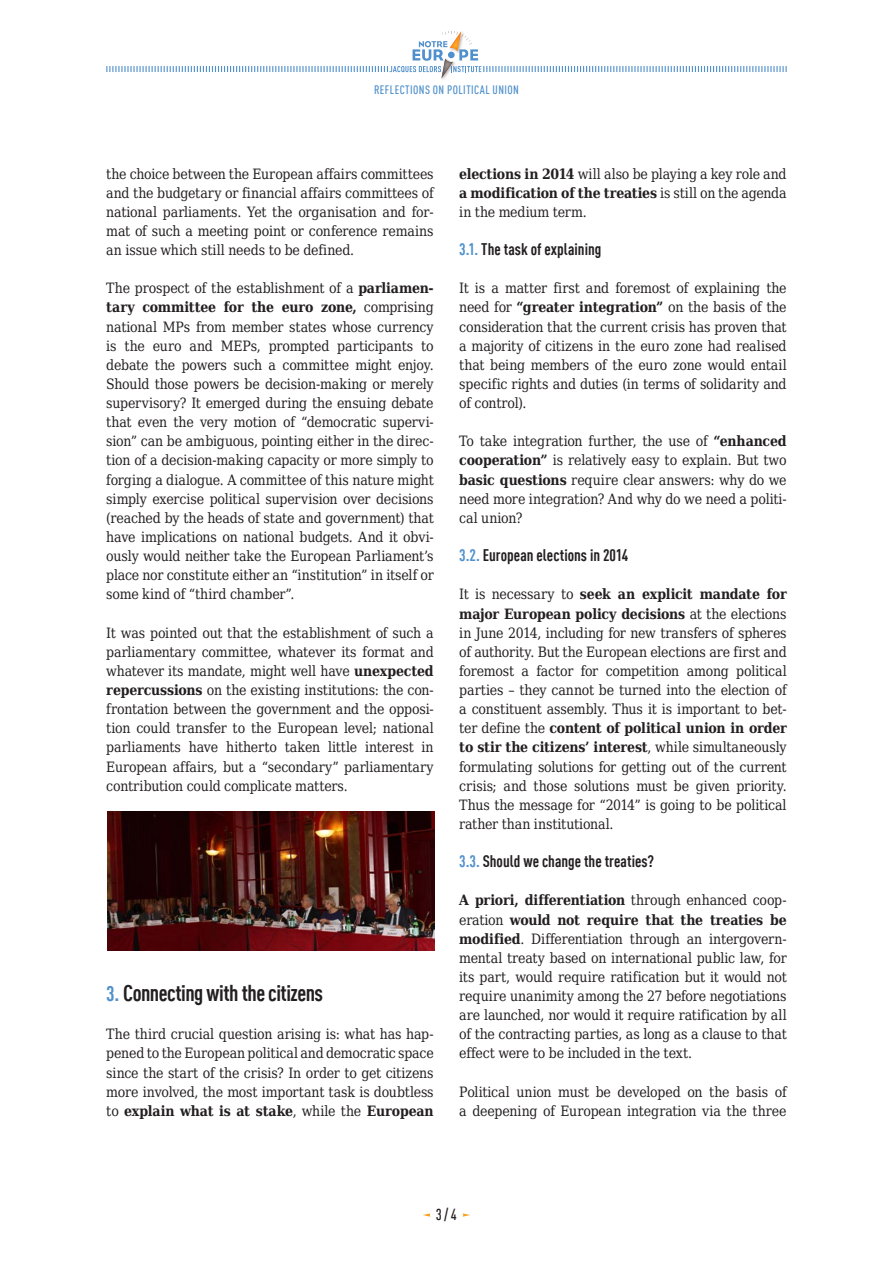
<style>
.page{position:relative;width:893px;height:1263px;background:#fff}
.page>*{position:absolute;margin:0;border:0;box-sizing:border-box;transform-origin:0 0}
.SYN_Titre1{font:700 condensed 22.5px "DIN Offc Pro";letter-spacing:-.02em;color:#231f20}
.SYN_Titre2{font:700 condensed 16.5px "DIN Offc Pro";color:#231f20}
.t1{font:500 condensed 15.75px "DIN Offc Pro";color:#231f20}
.SYN_Courant{font:14.25px/19.2px "DejaVu Serif Condensed";letter-spacing:-.01em;color:#231f20;text-align:justify}
.t2{font:500 condensed 12px "DIN Offc Pro";color:#5090cc}
.s1{font-weight:700}
.s2{font-size:21px;color:#5090cc}
.s3{color:#5090cc}
</style>
<div class="page">
<svg style="left:423px;top:1213px;width:7px;height:4px"></svg>
<svg style="left:463px;top:1213px;width:7px;height:4px"></svg>
<svg style="left:106px;top:31px;width:681px;height:47px"></svg>
<img style="left:108px;top:811px;width:326px;height:139px">
<p class="t2" style="left:374px;top:81px;width:12px">REFLECTIONS</p>
<p class="t2" style="left:433px;top:81px;width:20px">ON POLITICAL</p>
<p class="t2" style="left:493px;top:81px;width:6px">UNION</p>
<p class="SYN_Courant" style="left:106px;top:163px;width:329px">the choice between the European affairs committees and the budgetary or financial affairs committees of national parliaments. Yet the organisation and for&shy;mat of such a meeting point or conference remains an issue which still needs to be defined.</p>
<p class="SYN_Courant" style="left:106px;top:277px;width:329px">The prospect of the establishment of a <span class="s1">parliamen&shy;tary committee for the euro zone,</span> comprising national MPs from member states whose currency is the euro and MEPs, prompted participants to debate the powers such a committee might enjoy.<br>Should those powers be decision-making or merely supervisory? It emerged during the ensuing debate that even the very motion of “democratic supervi&shy;sion” can be ambiguous, pointing either in the direc&shy;tion of a decision-making capacity or more simply to forging a dialogue. A committee of this nature might simply exercise political supervision over decisions (reached by the heads of state and government) that have implications on national budgets. And it obvi&shy;ously would neither take the European Parliament’s place nor constitute either an “institution” in itself or some kind of “third chamber”.</p>
<p class="SYN_Courant" style="left:106px;top:622px;width:329px">It was pointed out that the establishment of such a parliamentary committee, whatever its format and whatever its mandate, might well have <span class="s1">unexpected repercussions</span> on the existing institutions: the con&shy;frontation between the government and the opposi&shy;tion could transfer to the European level; national parliaments have hitherto taken little interest in European affairs, but a “secondary” parliamentary contribution could complicate matters.</p>
<p class="SYN_Titre1" style="left:106px;top:976px;width:218px"><span class="s2">3.</span> Connecting with the citizens</p>
<p class="SYN_Courant" style="left:106px;top:1023px;width:329px">The third crucial question arising is: what has hap&shy;pened to the European political and democratic space since the start of the crisis? In order to get citizens more involved, the most important task is doubtless to <span class="s1">explain what is at stake</span>, while the <span class="s1">European</span></p>
<p class="SYN_Courant" style="left:459px;top:163px;width:329px"><span class="s1">elections in 2014</span> will also be playing a key role and <span class="s1">a modification of the treaties</span> is still on the agenda in the medium term.</p>
<p class="SYN_Titre2" style="left:459px;top:237px;width:144px"><span class="s3">3.1.</span> The task of explaining</p>
<p class="SYN_Courant" style="left:459px;top:277px;width:329px">It is a matter first and foremost of explaining the need for <span class="s1">“greater integration”</span> on the basis of the consideration that the current crisis has proven that a majority of citizens in the euro zone had realised that being members of the euro zone would entail specific rights and duties (in terms of solidarity and of control).</p>
<p class="SYN_Courant" style="left:459px;top:430px;width:329px">To take integration further, the use of <span class="s1">“enhanced cooperation”</span> is relatively easy to explain. But two <span class="s1">basic questions</span> require clear answers: why do we need more integration? And why do we need a politi&shy;cal union?</p>
<p class="SYN_Titre2" style="left:459px;top:543px;width:171px"><span class="s3">3.2.</span> European elections in 2014</p>
<p class="SYN_Courant" style="left:459px;top:583px;width:329px">It is necessary to <span class="s1">seek an explicit mandate for major European policy decisions</span> at the elections in June 2014, including for new transfers of spheres of authority. But the European elections are first and foremost a factor for competition among political parties – they cannot be turned into the election of a constituent assembly. Thus it is important to bet&shy;ter define the <span class="s1">content of political union in order to stir the citizens’ interest</span>, while simultaneously formulating solutions for getting out of the current crisis; and those solutions must be given priority.<br>Thus the message for “2014” is going to be political rather than institutional.</p>
<p class="SYN_Titre2" style="left:459px;top:849px;width:196px"><span class="s3">3.3.</span> Should we change the treaties?</p>
<p class="SYN_Courant" style="left:459px;top:889px;width:329px"><span class="s1">A priori, differentiation</span> through enhanced coop&shy;eration <span class="s1">would not require that the treaties be modified</span>. Differentiation through an intergovern&shy;mental treaty based on international public law, for its part, would require ratification but it would not require unanimity among the 27 before negotiations are launched, nor would it require ratification by all of the contracting parties, as long as a clause to that effect were to be included in the text.</p>
<p class="SYN_Courant" style="left:459px;top:1081px;width:329px">Political union must be developed on the basis of a deepening of European integration via the three</p>
<p class="t1" style="left:436px;top:1203px;width:22px">3 / 4</p>
</div>
